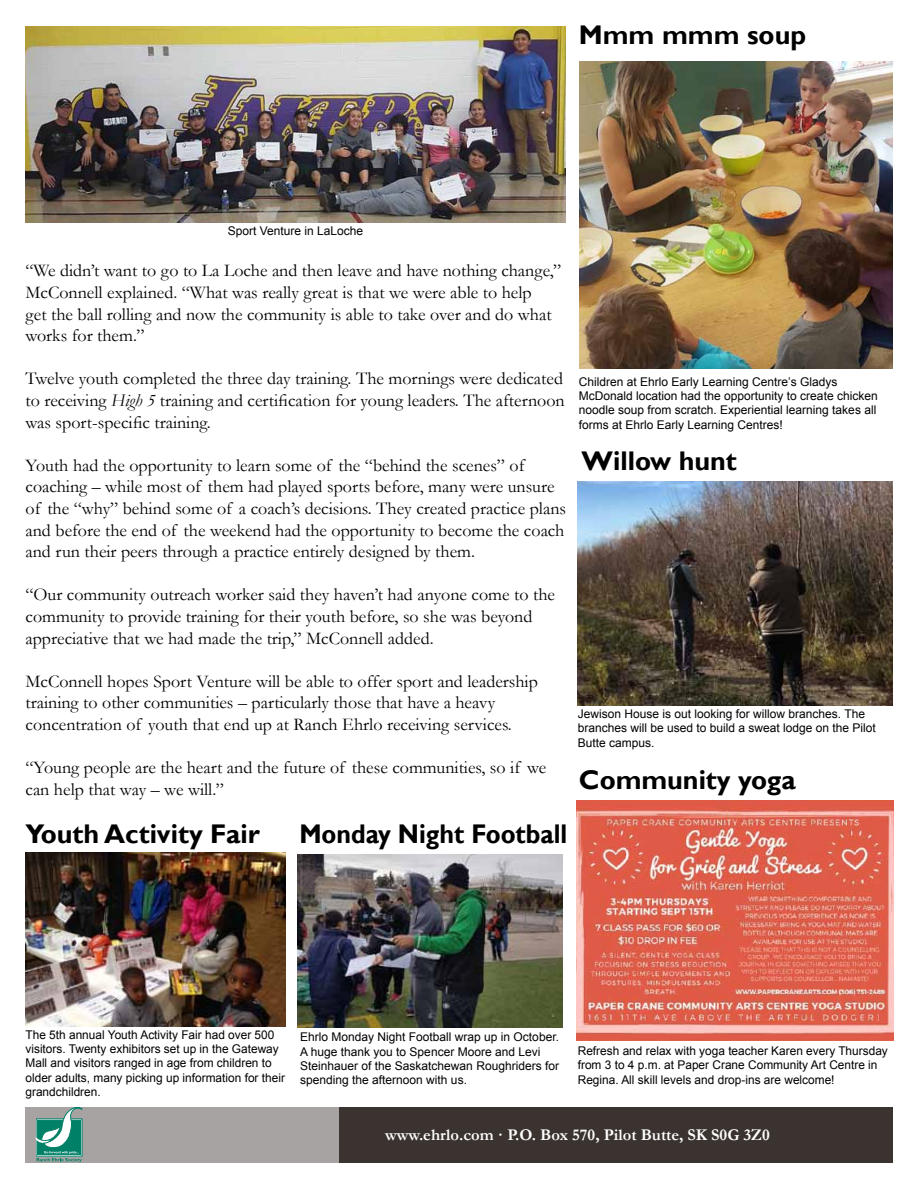
<style>
.page{position:relative;width:918px;height:1188px;background:#fff}
.page>*{position:absolute;margin:0;border:0;box-sizing:border-box;transform-origin:0 0}
.t1{font:700 27px "Gill Sans";color:#000}
.t2{font:700 27px "Gill Sans";color:#000;scale:.93 1}
.t3{font:18px/21.6px "Garamond";color:#000}
.t4{font:700 16.5px "Garamond";color:#fff}
.t5{font:12px/14.4px "Arial";color:#000}
.s1{font-style:italic}
</style>
<div class="page">
<svg style="left:26px;top:1107px;width:866px;height:55px;background:#5e5754"></svg>
<svg style="left:36px;top:1107px;width:46px;height:55px;background:#62a597"></svg>
<img style="left:26px;top:27px;width:539px;height:195px">
<img style="left:26px;top:852px;width:260px;height:174px">
<img style="left:298px;top:854px;width:264px;height:173px">
<img style="left:579px;top:62px;width:313px;height:306px">
<img style="left:578px;top:481px;width:314px;height:225px">
<img style="left:576px;top:800px;width:317px;height:241px">
<h1 class="t1" style="left:579px;top:19px;width:229px">Mmm mmm soup</h1>
<p class="t5" style="left:228px;top:224px;width:137px">Sport Venture in LaLoche</p>
<p class="t3" style="left:26px;top:259px;width:537px">“We didn’t want to go to La Loche and then leave and have nothing change,” McConnell explained. “What was really great is that we were able to help<br>get the ball rolling and now the community is able to take over and do what works for them.”</p>
<p class="t3" style="left:26px;top:367px;width:541px;text-align:justify">Twelve youth completed the three day training. The mornings were dedicated to receiving <span class="s1">High 5</span> training and certification for young leaders. The afternoon was sport-specific training.</p>
<p class="t3" style="left:26px;top:454px;width:542px">Youth had the opportunity to learn some of the “behind the scenes” of coaching – while most of them had played sports before, many were unsure of the “why” behind some of a coach’s decisions. They created practice plans and before the end of the weekend had the opportunity to become the coach and run their peers through a practice entirely designed by them.</p>
<p class="t3" style="left:26px;top:583px;width:531px">“Our community outreach worker said they haven’t had anyone come to the community to provide training for their youth before, so she was beyond appreciative that we had made the trip,” McConnell added.</p>
<p class="t3" style="left:26px;top:670px;width:514px">McConnell hopes Sport Venture will be able to offer sport and leadership training to other communities – particularly those that have a heavy concentration of youth that end up at Ranch Ehrlo receiving services.</p>
<p class="t3" style="left:26px;top:756px;width:522px">“Young people are the heart and the future of these communities, so if we can help that way – we will.”</p>
<h1 class="t1" style="left:26px;top:818px;width:236px">Youth Activity Fair</h1>
<h1 class="t2" style="left:299px;top:818px;width:290px">Monday Night Football</h1>
<p class="t5" style="left:579px;top:374px;width:300px">Children at Ehrlo Early Learning Centre’s Gladys McDonald location had the opportunity to create chicken noodle soup from scratch. Experiential learning takes all forms at Ehrlo Early Learning Centres!</p>
<h1 class="t1" style="left:582px;top:444px;width:157px">Willow hunt</h1>
<p class="t5" style="left:578px;top:707px;width:300px">Jewison House is out looking for willow branches. The branches will be used to build a sweat lodge on the Pilot<br>Butte campus.</p>
<h1 class="t1" style="left:579px;top:764px;width:219px">Community yoga</h1>
<p class="t5" style="left:26px;top:1027px;width:261px">The 5th annual Youth Activity Fair had over 500 visitors. Twenty exhibitors set up in the Gateway Mall and visitors ranged in age from children to older adults, many picking up information for their grandchildren.</p>
<p class="t5" style="left:300px;top:1030px;width:260px">Ehrlo Monday Night Football wrap up in October.<br>A huge thank you to Spencer Moore and Levi Steinhauer of the Saskatchewan Roughriders for spending the afternoon with us.</p>
<p class="t5" style="left:578px;top:1043px;width:312px">Refresh and relax with yoga teacher Karen every Thursday from 3 to 4 p.m. at Paper Crane Community Art Centre in<br>Regina. All skill levels and drop-ins are welcome!</p>
<p class="t4" style="left:489px;top:1121px;width:255px">Want to receive this report by email?</p>
<p class="t4" style="left:385px;top:1123px;width:386px">www.ehrlo.com · P.O. Box 570, Pilot Butte, SK S0G 3Z0</p>
</div>
